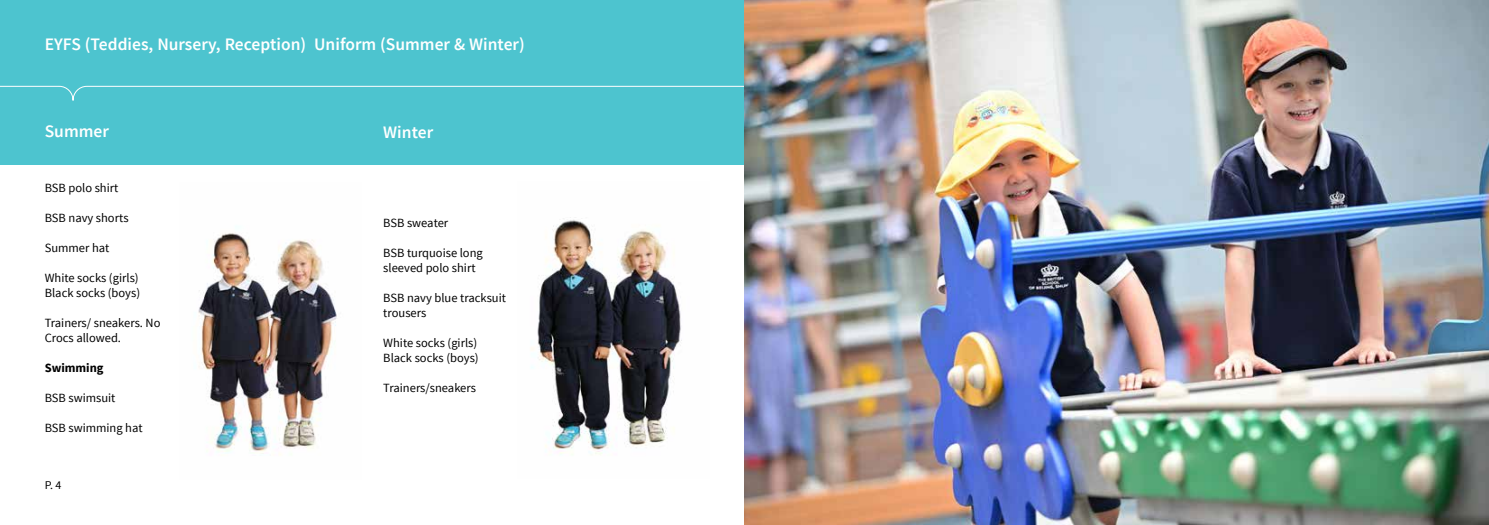
<style>
.page{position:relative;width:1489px;height:525px;background:#fff}
.page>*{position:absolute;margin:0;border:0;box-sizing:border-box;transform-origin:0 0}
.t1{font:600 17.5px "Source Sans Pro";color:#fff}
.t2{font:12.5px/15px "Source Sans Pro";color:#000}
.t3{font:700 12.5px "Source Sans Pro";color:#000}
.t4{font:11.88px "Source Sans Pro";color:#000}
</style>
<div class="page">
<div style="left:0;top:0;width:744px;height:165px;background:#4dc4cf"></div>
<svg style="left:0;top:86px;width:744px;height:15px"></svg>
<img style="left:198px;top:226px;width:139px;height:229px">
<img style="left:531px;top:217px;width:151px;height:238px">
<img style="left:744px;top:0;width:744px;height:524px">
<h1 class="t1" style="left:45px;top:33px;width:481px">EYFS (Teddies, Nursery, Reception) Uniform (Summer &amp; Winter)</h1>
<h1 class="t1" style="left:45px;top:120px;width:66px">Summer</h1>
<h1 class="t1" style="left:383px;top:121px;width:51px">Winter</h1>
<p class="t2" style="left:45px;top:180px;width:75px">BSB polo shirt</p>
<p class="t2" style="left:45px;top:210px;width:85px">BSB navy shorts</p>
<p class="t2" style="left:45px;top:240px;width:66px">Summer hat</p>
<p class="t2" style="left:45px;top:270px;width:97px">White socks (girls)<br>Black socks (boys)</p>
<p class="t2" style="left:45px;top:315px;width:117px">Trainers/ sneakers. No<br>Crocs allowed.</p>
<p class="t3" style="left:45px;top:359px;width:60px">Swimming</p>
<p class="t2" style="left:45px;top:390px;width:72px">BSB swimsuit</p>
<p class="t2" style="left:45px;top:420px;width:99px">BSB swimming hat</p>
<p class="t4" style="left:45px;top:478px;width:18px">P. 4</p>
<p class="t2" style="left:383px;top:215px;width:66px">BSB sweater</p>
<p class="t2" style="left:383px;top:245px;width:101px">BSB turquoise long sleeved polo shirt</p>
<p class="t2" style="left:383px;top:290px;width:124px">BSB navy blue tracksuit trousers</p>
<p class="t2" style="left:383px;top:335px;width:97px">White socks (girls)<br>Black socks (boys)</p>
<p class="t2" style="left:383px;top:380px;width:94px">Trainers/sneakers</p>
</div>
